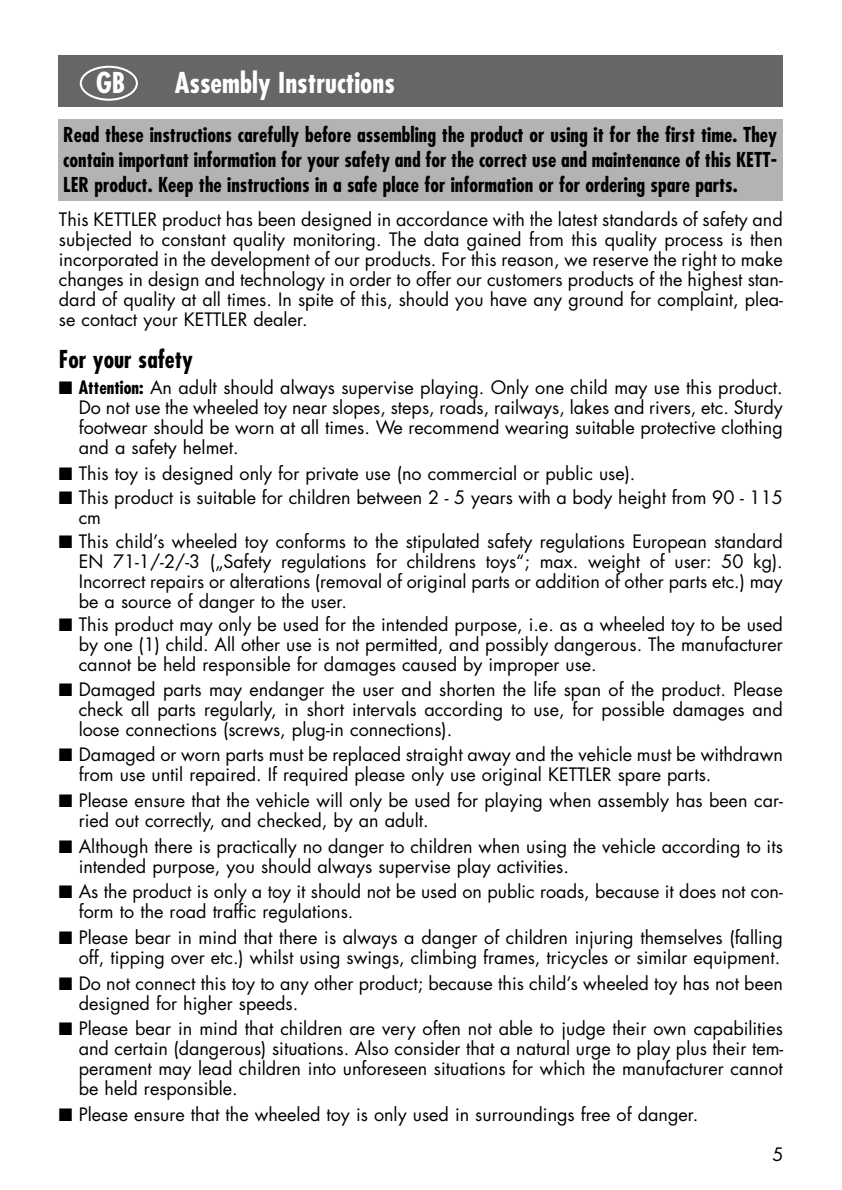
<style>
.page{position:relative;width:842px;height:1190px;background:#fff}
.page>*{position:absolute;margin:0;border:0;box-sizing:border-box;transform-origin:0 0}
.t1{font:700 condensed 28px "Futura";color:#fff}
.t2{font:700 condensed 24px "Futura";color:#000}
.t3{font:700 condensed 20px/25.4px "Futura";color:#000;text-align:justify}
.t4{font:18px/20px "Futura";color:#000;text-align:justify}
.s1{font-weight:700;font-stretch:condensed}
</style>
<div class="page">
<div style="left:59px;top:55px;width:724px;height:51px;background:#666"></div>
<div style="left:59px;top:119px;width:724px;height:82px;background:#b3b3b3"></div>
<svg style="left:80px;top:66px;width:58px;height:35px"></svg>
<h1 class="t1" style="left:175px;top:70px;width:222px">Assembly Instructions</h1>
<p class="t3" style="left:63px;top:123px;width:715px">Read these instructions carefully before assembling the product or using it for the first time. They contain important information for your safety and for the correct use and maintenance of this KETT-LER product. Keep the instructions in a safe place for information or for ordering spare parts.</p>
<h1 class="t1" style="left:96px;top:70px;width:31px">GB</h1>
<p class="t4" style="left:59px;top:211px;width:725px">This KETTLER product has been designed in accordance with the latest standards of safety and subjected to constant quality monitoring. The data gained from this quality process is then incorporated in the development of our products. For this reason, we reserve the right to make changes in design and technology in order to offer our customers products of the highest stan&shy;dard of quality at all times. In spite of this, should you have any ground for complaint, plea&shy;se contact your KETTLER dealer.</p>
<h2 class="t2" style="left:59px;top:349px;width:136px">For your safety</h2>
<p class="t4" style="left:79px;top:379px;width:706px;text-indent:-20px">■ <span class="s1">Attention:</span> An adult should always supervise playing. Only one child may use this product.<br>Do not use the wheeled toy near slopes, steps, roads, railways, lakes and rivers, etc. Sturdy footwear should be worn at all times. We recommend wearing suitable protective clothing and a safety helmet.</p>
<p class="t4" style="left:59px;top:465px;width:578px">■ This toy is designed only for private use (no commercial or public use).</p>
<p class="t4" style="left:79px;top:489px;width:706px;text-indent:-20px">■ This product is suitable for children between 2 - 5 years with a body height from 90 - 115 cm</p>
<p class="t4" style="left:79px;top:533px;width:706px;text-indent:-20px">■ This child’s wheeled toy conforms to the stipulated safety regulations European standard EN 71-1/-2/-3 („Safety regulations for childrens toys“; max. weight of user: 50 kg).<br>Incorrect repairs or alterations (removal of original parts or addition of other parts etc.) may be a source of danger to the user.</p>
<p class="t4" style="left:79px;top:616px;width:706px;text-indent:-20px">■ This product may only be used for the intended purpose, i.e. as a wheeled toy to be used by one (1) child. All other use is not permitted, and possibly dangerous. The manufacturer cannot be held responsible for damages caused by improper use.</p>
<p class="t4" style="left:79px;top:681px;width:706px;text-indent:-20px">■ Damaged parts may endanger the user and shorten the life span of the product. Please check all parts regularly, in short intervals according to use, for possible damages and loose connections (screws, plug-in connections).</p>
<p class="t4" style="left:79px;top:746px;width:706px;text-indent:-20px">■ Damaged or worn parts must be replaced straight away and the vehicle must be withdrawn from use until repaired. If required please only use original KETTLER spare parts.</p>
<p class="t4" style="left:79px;top:792px;width:706px;text-indent:-20px">■ Please ensure that the vehicle will only be used for playing when assembly has been car&shy;ried out correctly, and checked, by an adult.</p>
<p class="t4" style="left:79px;top:838px;width:706px;text-indent:-20px">■ Although there is practically no danger to children when using the vehicle according to its intended purpose, you should always supervise play activities.</p>
<p class="t4" style="left:79px;top:883px;width:706px;text-indent:-20px">■ As the product is only a toy it should not be used on public roads, because it does not con&shy;form to the road traffic regulations.</p>
<p class="t4" style="left:59px;top:929px;width:725px;text-align:right">■ Please bear in mind that there is always a danger of children injuring themselves (falling off, tipping over etc.) whilst using swings, climbing frames, tricycles or similar equipment.</p>
<p class="t4" style="left:79px;top:975px;width:706px;text-indent:-20px">■ Do not connect this toy to any other product; because this child’s wheeled toy has not been designed for higher speeds.</p>
<p class="t4" style="left:79px;top:1020px;width:706px;text-indent:-20px">■ Please bear in mind that children are very often not able to judge their own capabilities and certain (dangerous) situations. Also consider that a natural urge to play plus their tem&shy;perament may lead children into unforeseen situations for which the manufacturer cannot be held responsible.</p>
<p class="t4" style="left:59px;top:1106px;width:641px">■ Please ensure that the wheeled toy is only used in surroundings free of danger.</p>
<p class="t4" style="left:772px;top:1146px;width:13px">5</p>
</div>
